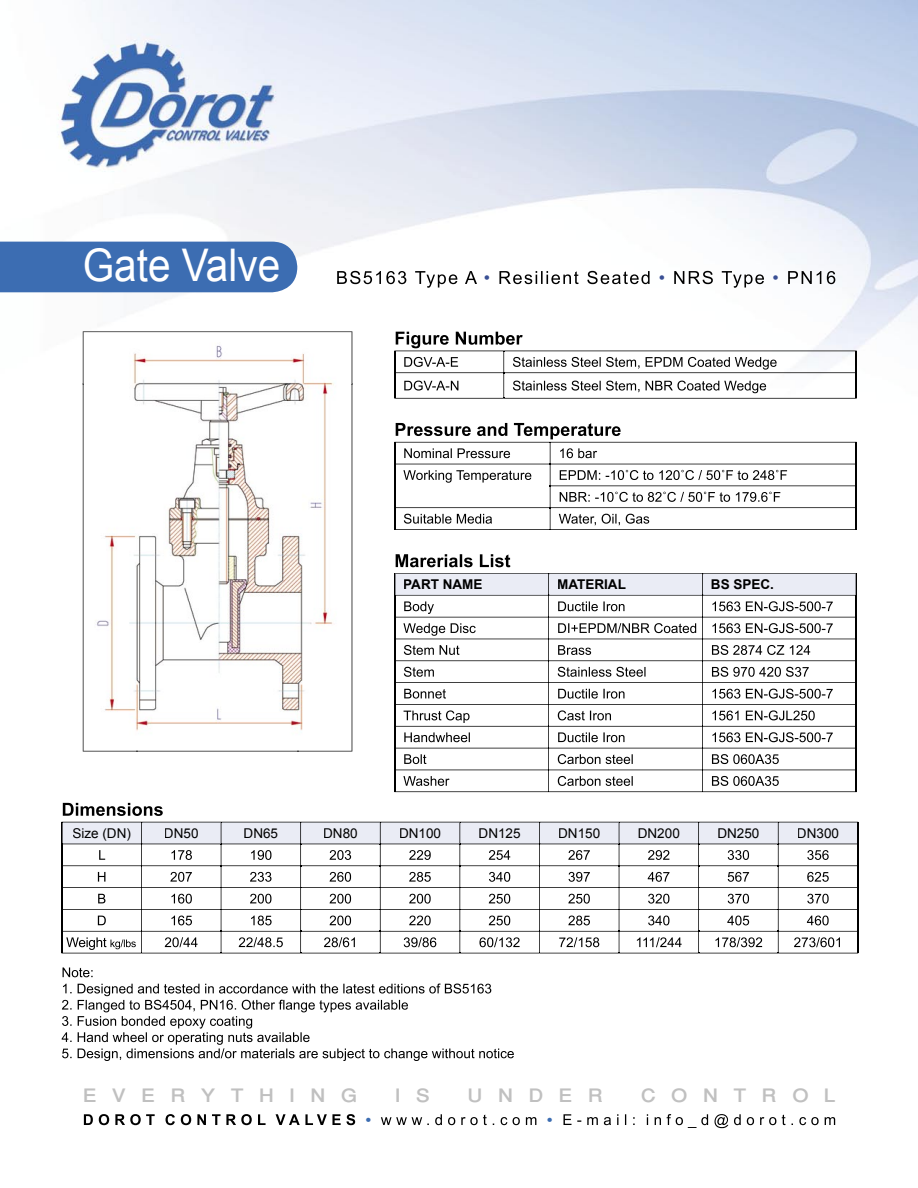
<style>
.page{position:relative;width:918px;height:1188px;background:#fff}
.page>*{position:absolute;margin:0;border:0;box-sizing:border-box;transform-origin:0 0}
.t1{font:45px "Arial";color:#fff;scale:.9 1}
.t2{font:500 26.25px "Win Soft Pro";letter-spacing:.51em;color:#c0c0c0;scale:1.12 1}
.t3{font:18px "Arial";color:#3a5095}
.t4{font:700 15px "Arial";color:#3c6db2}
.t5{font:13.5px "Arial";color:#000}
.t6{font:700 13.5px "Arial";color:#000}
</style>
<div class="page">
<img style="left:0;top:0;width:917px;height:1129px">
<div style="left:0;top:242px;width:297px;height:50px;background:#3c6db2"></div>
<img style="left:84px;top:1114px;width:276px;height:11px">
<img style="left:380px;top:1114px;width:161px;height:11px">
<img style="left:563px;top:1114px;width:272px;height:14px">
<img style="left:395px;top:332px;width:127px;height:16px">
<img style="left:395px;top:351px;width:460px;height:1px">
<img style="left:395px;top:372px;width:460px;height:1px">
<img style="left:395px;top:398px;width:460px;height:1px">
<svg style="left:394px;top:351px;width:1px;height:48px"></svg>
<svg style="left:503px;top:351px;width:1px;height:48px"></svg>
<svg style="left:855px;top:351px;width:1px;height:48px"></svg>
<img style="left:404px;top:357px;width:54px;height:10px">
<img style="left:512px;top:357px;width:264px;height:13px">
<img style="left:404px;top:381px;width:54px;height:10px">
<img style="left:512px;top:381px;width:253px;height:12px">
<img style="left:395px;top:423px;width:225px;height:16px">
<img style="left:394px;top:442px;width:462px;height:1px">
<img style="left:395px;top:464px;width:460px;height:1px">
<img style="left:551px;top:485px;width:304px;height:1px">
<img style="left:395px;top:507px;width:460px;height:1px">
<img style="left:395px;top:529px;width:460px;height:1px">
<svg style="left:394px;top:443px;width:1px;height:87px"></svg>
<svg style="left:549px;top:443px;width:2px;height:87px"></svg>
<svg style="left:855px;top:443px;width:1px;height:87px"></svg>
<img style="left:404px;top:448px;width:106px;height:10px">
<img style="left:560px;top:448px;width:37px;height:10px">
<img style="left:403px;top:470px;width:128px;height:13px">
<img style="left:559px;top:470px;width:227px;height:10px">
<img style="left:559px;top:492px;width:221px;height:10px">
<img style="left:403px;top:514px;width:89px;height:10px">
<img style="left:558px;top:514px;width:91px;height:11px">
<img style="left:395px;top:554px;width:115px;height:13px">
<svg style="left:394px;top:573px;width:462px;height:219px"></svg>
<div style="left:404px;top:580px;width:77px;height:9px;background:#eaecf5"></div>
<div style="left:557px;top:580px;width:68px;height:9px;background:#eaecf5"></div>
<div style="left:711px;top:579px;width:61px;height:10px;background:#eaecf5"></div>
<img style="left:404px;top:601px;width:29px;height:13px">
<img style="left:558px;top:601px;width:66px;height:10px">
<img style="left:712px;top:601px;width:120px;height:10px">
<img style="left:403px;top:623px;width:72px;height:13px">
<img style="left:558px;top:623px;width:137px;height:10px">
<img style="left:712px;top:623px;width:120px;height:10px">
<img style="left:403px;top:645px;width:56px;height:10px">
<img style="left:558px;top:645px;width:33px;height:10px">
<img style="left:711px;top:645px;width:98px;height:10px">
<img style="left:403px;top:667px;width:30px;height:10px">
<img style="left:557px;top:667px;width:88px;height:10px">
<img style="left:711px;top:667px;width:97px;height:10px">
<img style="left:404px;top:689px;width:41px;height:10px">
<img style="left:558px;top:689px;width:66px;height:10px">
<img style="left:712px;top:689px;width:120px;height:10px">
<img style="left:403px;top:710px;width:66px;height:13px">
<img style="left:557px;top:710px;width:53px;height:10px">
<img style="left:712px;top:710px;width:102px;height:10px">
<img style="left:404px;top:732px;width:65px;height:10px">
<img style="left:558px;top:732px;width:66px;height:10px">
<img style="left:712px;top:732px;width:120px;height:10px">
<img style="left:404px;top:754px;width:22px;height:10px">
<img style="left:557px;top:754px;width:75px;height:10px">
<img style="left:711px;top:754px;width:67px;height:10px">
<img style="left:403px;top:776px;width:46px;height:10px">
<img style="left:557px;top:776px;width:75px;height:10px">
<img style="left:711px;top:776px;width:67px;height:10px">
<img style="left:63px;top:803px;width:100px;height:13px">
<svg style="left:61px;top:822px;width:797px;height:132px"></svg>
<img style="left:171px;top:916px;width:21px;height:9px">
<img style="left:251px;top:916px;width:20px;height:9px">
<img style="left:329px;top:916px;width:22px;height:9px">
<img style="left:409px;top:916px;width:21px;height:9px">
<img style="left:488px;top:916px;width:22px;height:9px">
<img style="left:568px;top:916px;width:21px;height:9px">
<img style="left:647px;top:916px;width:22px;height:9px">
<img style="left:727px;top:916px;width:21px;height:9px">
<img style="left:806px;top:916px;width:22px;height:9px">
<img style="left:66px;top:937px;width:40px;height:13px">
<img style="left:110px;top:939px;width:26px;height:10px">
<img style="left:165px;top:937px;width:32px;height:10px">
<img style="left:238px;top:937px;width:45px;height:10px">
<img style="left:324px;top:937px;width:31px;height:10px">
<img style="left:403px;top:937px;width:33px;height:10px">
<img style="left:479px;top:937px;width:40px;height:10px">
<img style="left:559px;top:937px;width:40px;height:10px">
<img style="left:636px;top:937px;width:45px;height:10px">
<img style="left:715px;top:937px;width:46px;height:10px">
<img style="left:793px;top:937px;width:46px;height:10px">
<img style="left:62px;top:968px;width:31px;height:9px">
<img style="left:63px;top:984px;width:428px;height:12px">
<img style="left:62px;top:1000px;width:346px;height:12px">
<img style="left:62px;top:1016px;width:190px;height:13px">
<img style="left:62px;top:1032px;width:247px;height:13px">
<img style="left:62px;top:1048px;width:451px;height:13px">
<img style="left:337px;top:271px;width:140px;height:17px">
<img style="left:491px;top:271px;width:161px;height:13px">
<img style="left:666px;top:271px;width:99px;height:17px">
<img style="left:780px;top:271px;width:54px;height:13px">
<img style="left:137px;top:385px;width:160px;height:313px">
<img style="left:83px;top:332px;width:269px;height:53px">
<img style="left:83px;top:384px;width:54px;height:367px">
<img style="left:297px;top:384px;width:55px;height:367px">
<img style="left:136px;top:698px;width:162px;height:53px">
<p class="t1" style="left:83px;top:236px;width:221px">Gate Valve</p>
<p class="t3" style="left:483px;top:266px;width:8px">•</p>
<p class="t3" style="left:658px;top:266px;width:8px">•</p>
<p class="t3" style="left:772px;top:266px;width:8px">•</p>
<p class="t6" style="left:403px;top:576px;width:81px">PART NAME</p>
<p class="t6" style="left:557px;top:576px;width:70px">MATERIAL</p>
<p class="t6" style="left:710px;top:576px;width:65px">BS SPEC.</p>
<p class="t5" style="left:72px;top:824px;width:60px">Size (DN)</p>
<p class="t5" style="left:164px;top:824px;width:36px">DN50</p>
<p class="t5" style="left:243px;top:824px;width:36px">DN65</p>
<p class="t5" style="left:323px;top:824px;width:36px">DN80</p>
<p class="t5" style="left:399px;top:824px;width:44px">DN100</p>
<p class="t5" style="left:478px;top:824px;width:44px">DN125</p>
<p class="t5" style="left:558px;top:824px;width:44px">DN150</p>
<p class="t5" style="left:637px;top:824px;width:44px">DN200</p>
<p class="t5" style="left:717px;top:824px;width:44px">DN250</p>
<p class="t5" style="left:796px;top:824px;width:44px">DN300</p>
<p class="t2" style="left:83px;top:1076px;width:246px">EVERYTHING</p>
<p class="t2" style="left:394px;top:1076px;width:33px">I S</p>
<p class="t2" style="left:467px;top:1076px;width:122px">UNDER</p>
<p class="t2" style="left:640px;top:1076px;width:176px">CONTROL</p>
<p class="t4" style="left:365px;top:1110px;width:7px">•</p>
<p class="t4" style="left:547px;top:1110px;width:7px">•</p>
</div>
